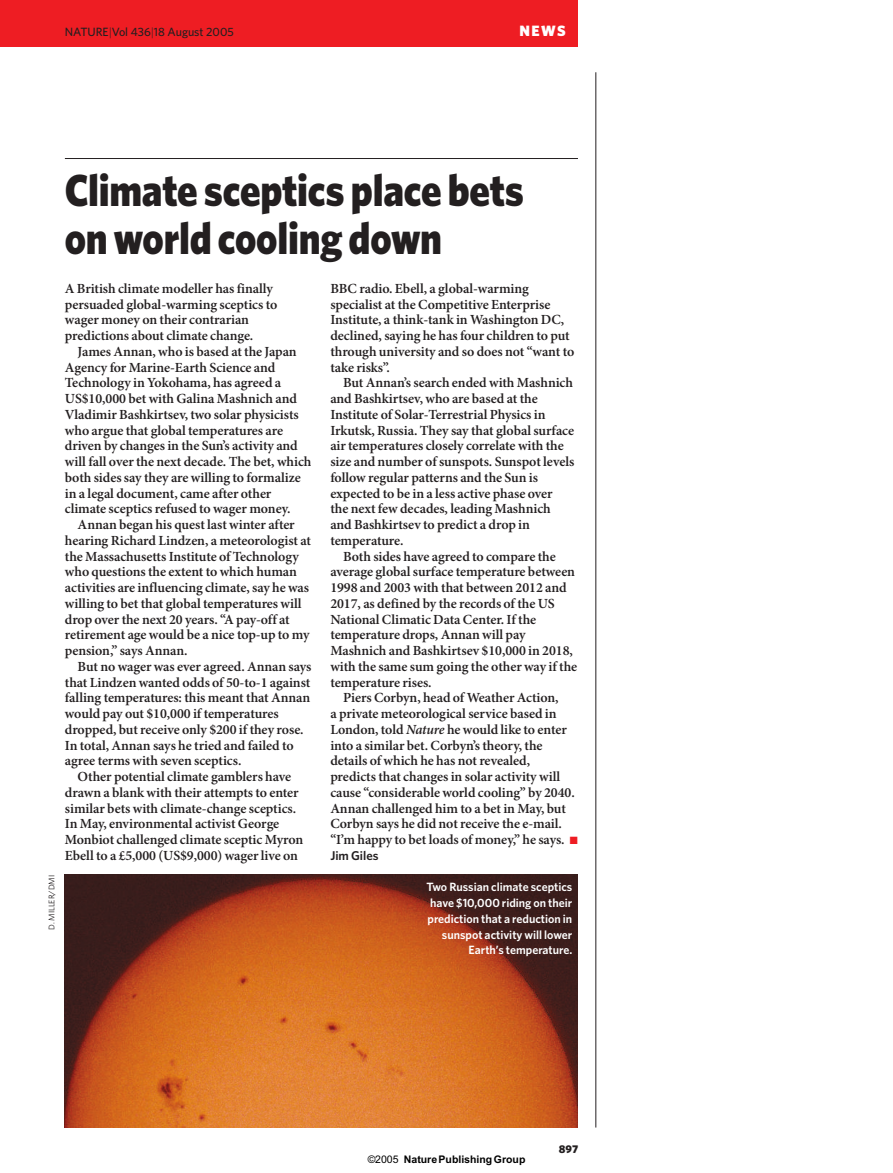
<style>
.page{position:relative;width:893px;height:1173px;background:#fff}
.page>*{position:absolute;margin:0;border:0;box-sizing:border-box;transform-origin:0 0}
.t1{font:900 45px/48px "Whitney";letter-spacing:-.005em;color:#231f20;scale:.9 1}
.t2{font:900 15px "Whitney";color:#fff}
.t3{font:600 13.95px/15.8px "Minion Pro";letter-spacing:-.005em;color:#231f20}
.t4{font:600 12.75px "Whitney";color:#231f20}
.t5{font:600 12px/15.8px "Whitney";color:#fff;text-align:right}
.t6{font:500 12px "Whitney";letter-spacing:-.005em;color:#231f20}
.t7{font:900 11.25px "Whitney";color:#231f20}
.t8{font:700 10.5px "Arial";color:#000}
.t9{font:8.25px "Whitney";color:#231f20}
.s1{font-weight:300}
.s2{font-style:italic}
.s3{color:#ee1d23}
.s4{font-weight:400}
</style>
<div class="page">
<hr style="left:0;top:0;width:2px;height:47px;background:#ee1d23">
<div style="left:2px;top:0;width:576px;height:47px;background:#ee1d23"></div>
<hr style="left:65px;top:158px;width:513px;height:1px;background:#231f20">
<img style="left:65px;top:874px;width:513px;height:254px">
<hr style="left:595px;top:72px;width:1px;height:1056px;background:#231f20">
<p class="t6" style="left:65px;top:28px;width:170px">NATURE<span class="s1">|</span>Vol 436<span class="s1">|</span>18 August 2005</p>
<p class="t2" style="left:519px;top:25px;width:48px">NEWS</p>
<h1 class="t1" style="left:65px;top:170px;width:511px">Climate sceptics place bets on world cooling down</h1>
<p class="t3" style="left:65px;top:282px;width:214px">A British climate modeller has finally persuaded global-warming sceptics to wager money on their contrarian predictions about climate change.</p>
<p class="t3" style="left:65px;top:345px;width:248px;text-indent:13px">James Annan, who is based at the Japan Agency for Marine-Earth Science and Technology in Yokohama, has agreed a US$10,000 bet with Galina Mashnich and Vladimir Bashkirtsev, two solar physicists who argue that global temperatures are driven by changes in the Sun’s activity and will fall over the next decade. The bet, which both sides say they are willing to formalize in a legal document, came after other climate sceptics refused to wager money.</p>
<p class="t3" style="left:65px;top:518px;width:248px;text-indent:13px">Annan began his quest last winter after hearing Richard Lindzen, a meteorologist at the Massachusetts Institute of Technology who questions the extent to which human activities are influencing climate, say he was willing to bet that global temperatures will drop over the next 20 years. “A pay-off at retirement age would be a nice top-up to my pension,” says Annan.</p>
<p class="t3" style="left:65px;top:660px;width:248px;text-indent:13px">But no wager was ever agreed. Annan says that Lindzen wanted odds of 50-to-1 against falling temperatures: this meant that Annan would pay out $10,000 if temperatures dropped, but receive only $200 if they rose.<br>In total, Annan says he tried and failed to agree terms with seven sceptics.</p>
<p class="t3" style="left:65px;top:770px;width:240px;text-indent:13px">Other potential climate gamblers have drawn a blank with their attempts to enter similar bets with climate-change sceptics.<br>In May, environmental activist George Monbiot challenged climate sceptic Myron Ebell to a £5,000 (US$9,000) wager live on</p>
<p class="t3" style="left:330px;top:282px;width:245px">BBC radio. Ebell, a global-warming specialist at the Competitive Enterprise Institute, a think-tank in Washington DC, declined, saying he has four children to put through university and so does not “want to take risks”.</p>
<p class="t3" style="left:330px;top:376px;width:245px;text-indent:13px">But Annan’s search ended with Mashnich and Bashkirtsev, who are based at the Institute of Solar-Terrestrial Physics in Irkutsk, Russia. They say that global surface air temperatures closely correlate with the size and number of sunspots. Sunspot levels follow regular patterns and the Sun is expected to be in a less active phase over<br>the next few decades, leading Mashnich and Bashkirtsev to predict a drop in temperature.</p>
<p class="t3" style="left:330px;top:549px;width:248px;text-indent:13px">Both sides have agreed to compare the average global surface temperature between 1998 and 2003 with that between 2012 and 2017, as defined by the records of the US National Climatic Data Center. If the temperature drops, Annan will pay Mashnich and Bashkirtsev $10,000 in 2018, with the same sum going the other way if the temperature rises.</p>
<p class="t3" style="left:330px;top:691px;width:249px;text-indent:13px">Piers Corbyn, head of Weather Action,<br>a private meteorological service based in London, told <span class="s2">Nature</span> he would like to enter into a similar bet. Corbyn’s theory, the details of which he has not revealed, predicts that changes in solar activity will cause “considerable world cooling” by 2040.<br>Annan challenged him to a bet in May, but Corbyn says he did not receive the e-mail. “I’m happy to bet loads of money,” he says. <span class="s3">■</span></p>
<p class="t4" style="left:330px;top:851px;width:50px">Jim Giles</p>
<p class="t9" style="left:49px;top:930px;width:56px;rotate:-90deg">D. MILLER/DMI</p>
<p class="t5" style="left:426px;top:880px;width:147px">Two Russian climate sceptics have $10,000 riding on their prediction that a reduction in sunspot activity will lower<br>Earth’s temperature.</p>
<p class="t8" style="left:367px;top:1153px;width:159px"><span class="s4">©2005</span> NaturePublishingGroup</p>
<p class="t7" style="left:559px;top:1145px;width:21px">897</p>
</div>
